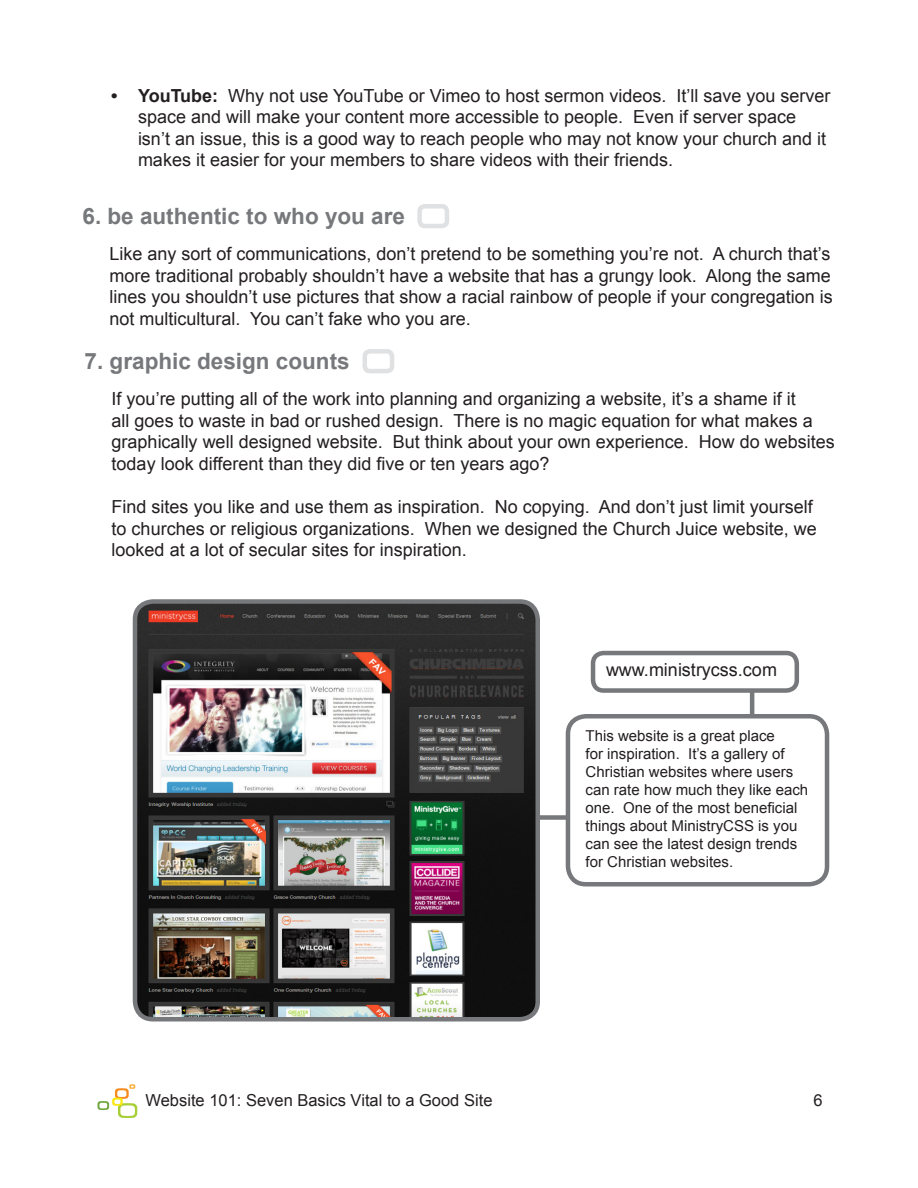
<style>
.page{position:relative;width:918px;height:1188px;background:#fff}
.page>*{position:absolute;margin:0;border:0;box-sizing:border-box;transform-origin:0 0}
.t1{font:700 22.5px "Arial";color:#76787b}
.t2{font:18px/21.6px "Arial";color:#231f20}
.t3{font:16.5px "Arial";color:#231f20}
.t4{font:15px/18px "Arial";color:#231f20}
.s1{font-weight:700}
</style>
<div class="page">
<svg style="left:98px;top:1084px;width:39px;height:34px"></svg>
<div style="left:417px;top:204px;width:32px;height:24px;border:4px solid #e0e1e3;border-radius:5px"></div>
<div style="left:363px;top:349px;width:31px;height:24px;border:4px solid #e0e1e3;border-radius:5px"></div>
<img style="left:138px;top:604px;width:397px;height:413px">
<div style="left:133px;top:599px;width:407px;height:423px;border:4px solid #76787b;border-radius:18px"></div>
<div style="left:566px;top:714px;width:263px;height:172px;border:4px solid #76787b;border-radius:18px"></div>
<div style="left:591px;top:651px;width:208px;height:42px;border:4px solid #76787b;border-radius:10px"></div>
<div style="left:540px;top:815px;width:28px;height:5px;background:#76787b"></div>
<hr style="left:750px;top:692px;width:4px;height:23px;background:#76787b">
<p class="t2" style="left:138px;top:85px;width:694px;text-indent:-27px"><span class="s1">• YouTube:</span> Why not use YouTube or Vimeo to host sermon videos. It’ll save you server space and will make your content more accessible to people. Even if server space isn’t an issue, this is a good way to reach people who may not know your church and it makes it easier for your members to share videos with their friends.</p>
<p class="t1" style="left:82px;top:201px;width:324px">6. be authentic to who you are</p>
<p class="t2" style="left:110px;top:243px;width:725px">Like any sort of communications, don’t pretend to be something you’re not. A church that’s more traditional probably shouldn’t have a website that has a grungy look. Along the same lines you shouldn’t use pictures that show a racial rainbow of people if your congregation is not multicultural. You can’t fake who you are.</p>
<p class="t1" style="left:85px;top:346px;width:267px">7. graphic design counts</p>
<p class="t2" style="left:112px;top:388px;width:725px">If you’re putting all of the work into planning and organizing a website, it’s a shame if it<br>all goes to waste in bad or rushed design. There is no magic equation for what makes a graphically well designed website. But think about your own experience. How do websites today look different than they did five or ten years ago?</p>
<p class="t2" style="left:112px;top:496px;width:707px">Find sites you like and use them as inspiration. No copying. And don’t just limit yourself to churches or religious organizations. When we designed the Church Juice website, we looked at a lot of secular sites for inspiration.</p>
<p class="t2" style="left:606px;top:659px;width:172px">www.ministrycss.com</p>
<p class="t4" style="left:586px;top:727px;width:224px">This website is a great place<br>for inspiration. It’s a gallery of<br>Christian websites where users can rate how much they like each one. One of the most beneficial things about MinistryCSS is you can see the latest design trends for Christian websites.</p>
<p class="t3" style="left:146px;top:1089px;width:349px">Website 101: Seven Basics Vital to a Good Site</p>
<p class="t3" style="left:813px;top:1089px;width:11px">6</p>
</div>
